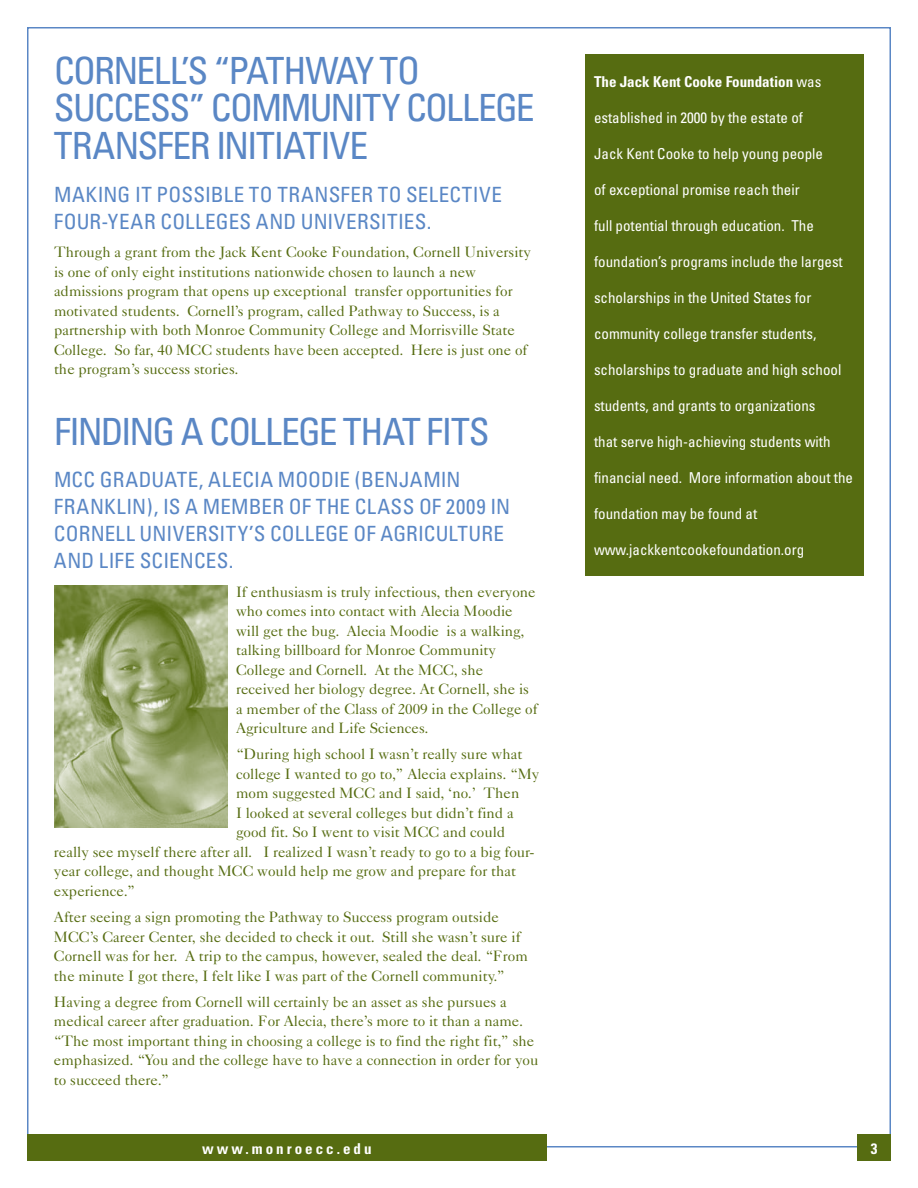
<style>
.page{position:relative;width:918px;height:1188px;background:#fff}
.page>*{position:absolute;margin:0;border:0;box-sizing:border-box;transform-origin:0 0}
.t1{font:condensed 37.5px/37.5px "Univers";letter-spacing:-.04em;color:#5a87c5}
.t2{font:condensed 21px/27px "Univers";letter-spacing:.015em;color:#5a87c5}
.t3{font:15px/19.5px "Caslon Five Forty";color:#566c11}
.t4{font:condensed 15px "Univers";color:#fff}
.t5{font:700 condensed 15px "Univers";color:#fff}
.t6{font:700 condensed 15px "Univers";letter-spacing:.2em;color:#fff}
.s1{font-weight:400}
</style>
<div class="page">
<div style="left:857px;top:1134px;width:34px;height:27px;background:#566c11"></div>
<div style="left:27px;top:1134px;width:520px;height:27px;background:#566c11"></div>
<img style="left:54px;top:585px;width:173px;height:242px">
<div style="left:585px;top:54px;width:279px;height:521px;background:#566c11"></div>
<h1 class="t1" style="left:54px;top:51px;width:482px">Cornell’s “Pathway to<br>Success” Community College<br>Transfer I nitiative</h1>
<h2 class="t2" style="left:54px;top:180px;width:450px">Making it possible to transfer to selective four-year colleges and universities.</h2>
<p class="t3" style="left:54px;top:242px;width:479px">Through a grant from the Jack Kent Cooke Foundation, Cornell University is one of only eight institutions nationwide chosen to launch a new admissions program that opens up exceptional transfer opportunities for motivated students. Cornell’s program, called Pathway to Success, is a partnership with both Monroe Community College and Morrisville State College. So far, 40 MCC students have been accepted. Here is just one of the program’s success stories.</p>
<h1 class="t1" style="left:54px;top:412px;width:437px">Finding a College that Fits</h1>
<h2 class="t2" style="left:54px;top:466px;width:458px">MCC graduate, Alecia Moodie (Benjamin Franklin), is a member of the Class of 2009 in Cornell University’s College of Agriculture and Life Sciences.</h2>
<p class="t3" style="left:236px;top:582px;width:303px">If enthusiasm is truly infectious, then everyone who comes into contact with Alecia Moodie will get the bug. Alecia Moodie is a walking, talking billboard for Monroe Community College and Cornell. At the MCC, she received her biology degree. At Cornell, she is a member of the Class of 2009 in the College of Agriculture and Life Sciences.</p>
<p class="t3" style="left:236px;top:744px;width:288px">“During high school I wasn’t really sure what</p>
<p class="t3" style="left:236px;top:764px;width:305px">college I wanted to go to,” Alecia explains. “My</p>
<p class="t3" style="left:236px;top:783px;width:285px">mom suggested MCC and I said, ‘no.’ Then</p>
<p class="t3" style="left:236px;top:803px;width:279px">I looked at several colleges but didn’t find a</p>
<p class="t3" style="left:236px;top:822px;width:271px">good fit. So I went to visit MCC and could</p>
<p class="t3" style="left:54px;top:842px;width:482px">really see myself there after all. I realized I wasn’t ready to go to a big four-</p>
<p class="t3" style="left:54px;top:861px;width:464px">year college, and thought MCC would help me grow and prepare for that</p>
<p class="t3" style="left:54px;top:881px;width:83px">experience.”</p>
<p class="t3" style="left:54px;top:907px;width:475px">After seeing a sign promoting the Pathway to Success program outside MCC’s Career Center, she decided to check it out. Still she wasn’t sure if Cornell was for her. A trip to the campus, however, sealed the deal. “From the minute I got there, I felt like I was part of the Cornell community.”</p>
<p class="t3" style="left:54px;top:992px;width:486px">Having a degree from Cornell will certainly be an asset as she pursues a medical career after graduation. For Alecia, there’s more to it than a name. “The most important thing in choosing a college is to find the right fit,” she emphasized. “You and the college have to have a connection in order for you to succeed there.”</p>
<p class="t5" style="left:594px;top:72px;width:229px">The Jack Kent Cooke Foundation <span class="s1">was</span></p>
<p class="t4" style="left:594px;top:108px;width:211px">established in 2000 by the estate of</p>
<p class="t4" style="left:594px;top:144px;width:231px">Jack Kent Cooke to help young people</p>
<p class="t4" style="left:594px;top:180px;width:207px">of exceptional promise reach their</p>
<p class="t4" style="left:594px;top:216px;width:221px">full potential through education. The</p>
<p class="t4" style="left:594px;top:252px;width:250px">foundation’s programs include the largest</p>
<p class="t4" style="left:594px;top:288px;width:219px">scholarships in the United States for</p>
<p class="t4" style="left:594px;top:324px;width:224px">community college transfer students,</p>
<p class="t4" style="left:594px;top:360px;width:249px">scholarships to graduate and high school</p>
<p class="t4" style="left:594px;top:396px;width:223px">students, and grants to organizations</p>
<p class="t4" style="left:594px;top:432px;width:238px">that serve high-achieving students with</p>
<p class="t4" style="left:594px;top:468px;width:261px">financial need. More information about the</p>
<p class="t4" style="left:594px;top:504px;width:165px">foundation may be found at</p>
<p class="t4" style="left:594px;top:540px;width:212px">www.jackkentcookefoundation.org</p>
<p class="t6" style="left:202px;top:1140px;width:171px">www.monroecc.edu</p>
<p class="t5" style="left:871px;top:1140px;width:8px">3</p>
</div>
